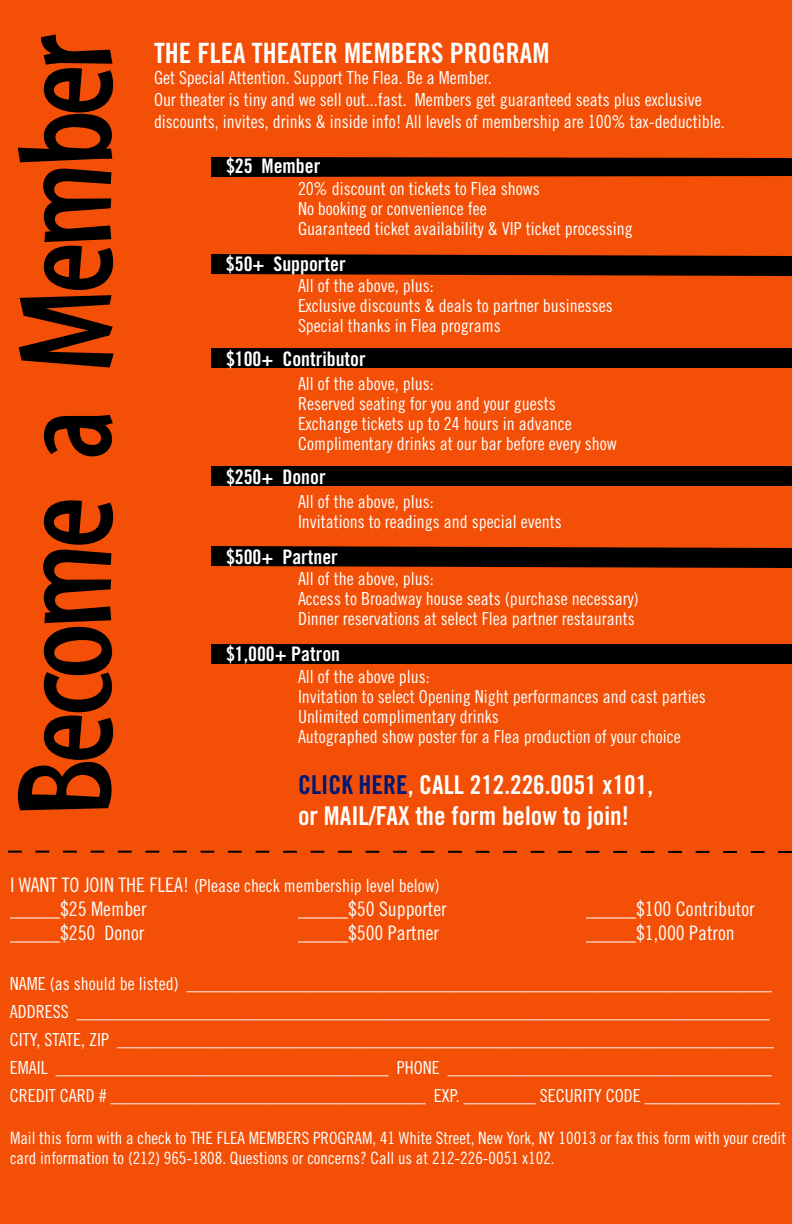
<style>
.page{position:relative;width:792px;height:1224px;background:#f44f06}
.page>*{position:absolute;margin:0;border:0;box-sizing:border-box;transform-origin:0 0}
.t1{font:129.6px "Myriad Tilt";letter-spacing:-.025em;color:#000}
.t2{font:28px "Trade Gothic LT Std Bd Cn 20";color:#fff}
.t3{font:26px/31.2px "Trade Gothic LT Std Bd Cn 20";color:#fff}
.t4{font:20px "Trade Gothic LT Std Cn 18";color:#fff}
.t5{font:20px "Trade Gothic LT Std Bd Cn 20";color:#fff}
.t6{font:18px/20px "Trade Gothic LT Std Cn 18";color:#fff}
.t7{font:17px/20.4px "Trade Gothic LT Std Cn 18";color:#fff}
.s1{color:#001977}
.s2{font-size:20px}
</style>
<div class="page">
<svg style="left:211px;top:157px;width:581px;height:20px"></svg>
<svg style="left:211px;top:254px;width:581px;height:22px"></svg>
<div style="left:211px;top:348px;width:581px;height:20px;background:#000"></div>
<div style="left:211px;top:466px;width:581px;height:20px;background:#000"></div>
<svg style="left:211px;top:546px;width:581px;height:22px"></svg>
<div style="left:211px;top:644px;width:581px;height:20px;background:#000"></div>
<svg style="left:17px;top:500px;width:97px;height:311px"></svg>
<svg style="left:43px;top:414px;width:70px;height:43px"></svg>
<svg style="left:17px;top:34px;width:97px;height:334px"></svg>
<svg style="left:8px;top:851px;width:784px;height:2px"></svg>
<h1 class="t1" style="left:-4px;top:816px;width:780px;rotate:-90deg">Become a Member</h1>
<h2 class="t2" style="left:154px;top:36px;width:397px">THE FLEA THEATER MEMBERS PROGRAM</h2>
<p class="t6" style="left:154px;top:67px;width:572px;line-height:21.6px">Get Special Attention. Support The Flea. Be a Member.<br>Our theater is tiny and we sell out...fast. Members get guaranteed seats plus exclusive discounts, invites, drinks &amp; inside info! All levels of membership are 100% tax-deductible.</p>
<p class="t5" style="left:226px;top:154px;width:96px">$25 Member</p>
<p class="t6" style="left:298px;top:178px;width:336px">20% discount on tickets to Flea shows<br>No booking or convenience fee<br>Guaranteed ticket availability &amp; VIP ticket processing</p>
<p class="t5" style="left:226px;top:251px;width:121px">$50+ Supporter</p>
<p class="t6" style="left:298px;top:276px;width:316px">All of the above, plus:<br>Exclusive discounts &amp; deals to partner businesses<br>Special thanks in Flea programs</p>
<p class="t5" style="left:226px;top:347px;width:141px">$100+ Contributor</p>
<p class="t6" style="left:298px;top:373px;width:320px">All of the above, plus:<br>Reserved seating for you and your guests Exchange tickets up to 24 hours in advance Complimentary drinks at our bar before every show</p>
<p class="t5" style="left:226px;top:465px;width:101px">$250+ Donor</p>
<p class="t6" style="left:298px;top:491px;width:265px">All of the above, plus:<br>Invitations to readings and special events</p>
<p class="t5" style="left:226px;top:544px;width:113px">$500+ Partner</p>
<p class="t6" style="left:298px;top:569px;width:342px">All of the above, plus:<br>Access to Broadway house seats (purchase necessary)<br>Dinner reservations at select Flea partner restaurants</p>
<p class="t5" style="left:226px;top:642px;width:116px">$1,000+ Patron</p>
<p class="t6" style="left:298px;top:666px;width:409px">All of the above plus:<br>Invitation to select Opening Night performances and cast parties Unlimited complimentary drinks<br>Autographed show poster for a Flea production of your choice</p>
<h3 class="t3" style="left:298px;top:769px;width:357px"><span class="s1">CLICK HERE</span>, CALL 212.226.0051 x101, or MAIL/FAX the form below to join!</h3>
<p class="t6" style="left:10px;top:876px;width:431px"><span class="s2">I WANT TO JOIN THE FLEA!</span> (Please check membership level below)</p>
<p class="t4" style="left:10px;top:897px;width:138px">_____$25 Member</p>
<p class="t4" style="left:298px;top:897px;width:150px">_____$50 Supporter</p>
<p class="t4" style="left:586px;top:897px;width:170px">_____$100 Contributor</p>
<p class="t4" style="left:10px;top:921px;width:136px">_____$250 Donor</p>
<p class="t4" style="left:298px;top:921px;width:143px">_____$500 Partner</p>
<p class="t4" style="left:586px;top:921px;width:150px">_____$1,000 Patron</p>
<p class="t6" style="left:10px;top:969px;width:771px;line-height:28px">NAME (as should be listed) _________________________________________________________________ ADDRESS _____________________________________________________________________________ CITY, STATE, ZIP _________________________________________________________________________ EMAIL _____________________________________ PHONE ____________________________________ CREDIT CARD # ___________________________________ EXP. ________ SECURITY CODE _______________</p>
<p class="t7" style="left:10px;top:1128px;width:778px">Mail this form with a check to THE FLEA MEMBERS PROGRAM, 41 White Street, New York, NY 10013 or fax this form with your credit card information to (212) 965-1808. Questions or concerns? Call us at 212-226-0051 x102.</p>
</div>
